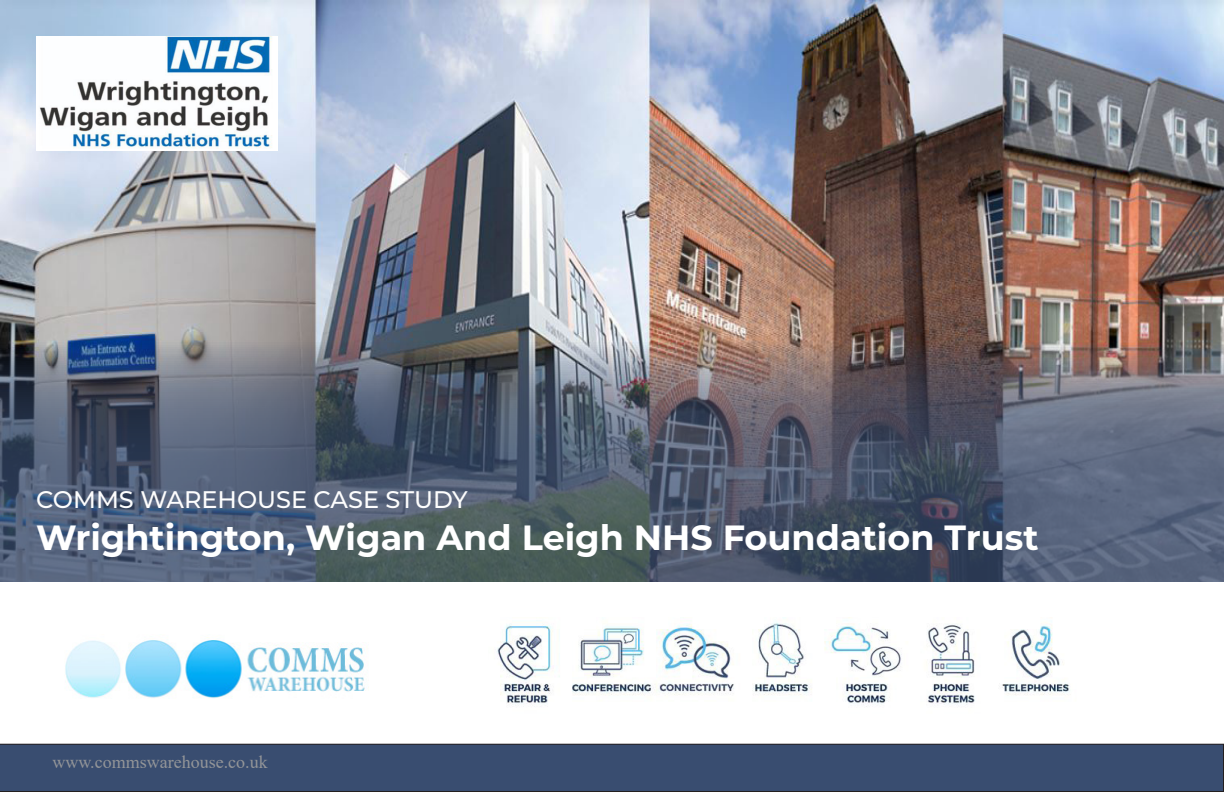
<style>
.page{position:relative;width:1224px;height:792px;background:#fff}
.page>*{position:absolute;margin:0;border:0;box-sizing:border-box;transform-origin:0 0}
.t1{font:700 35px "Montserrat";color:#fff}
.t2{font:500 24px "Montserrat";color:#fff}
.t3{font:18px "Times New Roman";color:#939598}
</style>
<div class="page">
<div style="left:0;top:744px;width:1224px;height:48px;background:#394d70"></div>
<img style="left:0;top:0;width:1224px;height:581px">
<img style="left:36px;top:36px;width:242px;height:115px">
<img style="left:65px;top:637px;width:304px;height:61px">
<img style="left:497px;top:617px;width:573px;height:90px">
<p class="t2" style="left:36px;top:483px;width:433px">COMMS WAREHOUSE CASE STUDY</p>
<p class="t1" style="left:36px;top:512px;width:1004px">Wrightington, Wigan And Leigh NHS Foundation Trust</p>
<p class="t3" style="left:52px;top:750px;width:217px">www.commswarehouse.co.uk</p>
</div>
